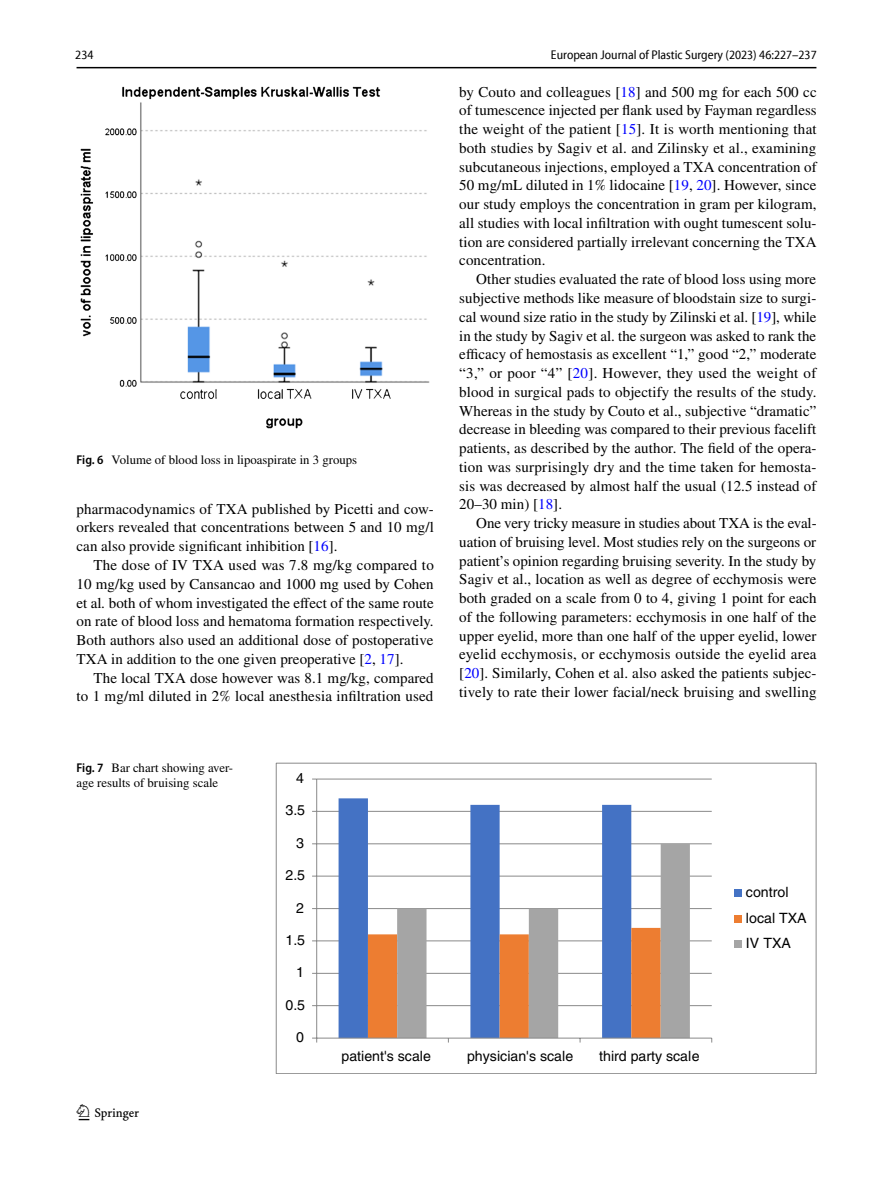
<style>
.page{position:relative;width:893px;height:1187px;background:#fff}
.page>*{position:absolute;margin:0;border:0;box-sizing:border-box;transform-origin:0 0}
.t1{font:22.5px "Springnew Regular 2";color:#000}
.t2{font:15px/18.8px "STIX";letter-spacing:.005em;color:#000;text-align:justify}
.t3{font:14.1px/25.8px "Helvetica 3";color:#000}
.t4{font:12.75px/15px "STIX";color:#000}
.t5{font:semi-condensed 12.75px "Myriad Pro Unic";color:#000}
.s1{font-family:"Myriad Pro";font-weight:600;font-stretch:semi-condensed}
.s2{color:#00f}
.s3{font-style:italic}
</style>
<div class="page">
<hr style="left:77px;top:67px;width:739px;height:1px;background:#000">
<img style="left:81px;top:87px;width:348px;height:342px">
<hr style="left:317px;top:1005px;width:395px;height:1px;background:#898989">
<hr style="left:317px;top:972px;width:395px;height:1px;background:#898989">
<hr style="left:317px;top:940px;width:395px;height:1px;background:#898989">
<hr style="left:317px;top:908px;width:395px;height:1px;background:#898989">
<hr style="left:317px;top:875px;width:395px;height:1px;background:#898989">
<hr style="left:317px;top:843px;width:395px;height:1px;background:#898989">
<hr style="left:317px;top:811px;width:395px;height:1px;background:#898989">
<hr style="left:317px;top:778px;width:395px;height:1px;background:#898989">
<svg style="left:339px;top:798px;width:292px;height:239px"></svg>
<svg style="left:397px;top:843px;width:293px;height:194px"></svg>
<hr style="left:316px;top:779px;width:1px;height:259px;background:#898989">
<hr style="left:317px;top:1037px;width:395px;height:1px;background:#898989">
<svg style="left:312px;top:1037px;width:5px;height:5px"></svg>
<svg style="left:368px;top:927px;width:293px;height:115px"></svg>
<div style="left:735px;top:888px;width:7px;height:8px;background:#4472c4"></div>
<div style="left:735px;top:914px;width:7px;height:8px;background:#ed7d31"></div>
<div style="left:735px;top:940px;width:7px;height:8px;background:#a5a5a5"></div>
<div style="left:276px;top:762px;width:540px;height:311px;border:1px solid #898989"></div>
<p class="t5" style="left:75px;top:50px;width:20px">234</p>
<p class="t5" style="left:551px;top:50px;width:267px">European Journal of Plastic Surgery (2023) 46:227–237</p>
<p class="t4" style="left:77px;top:453px;width:282px"><span class="s1">Fig. 6</span> Volume of blood loss in lipoaspirate in 3 groups</p>
<p class="t2" style="left:77px;top:500px;width:359px">pharmacodynamics of TXA published by Picetti and cow&shy;orkers revealed that concentrations between 5 and 10 mg/l can also provide significant inhibition [<span class="s2">16</span>].</p>
<p class="t2" style="left:77px;top:556px;width:359px;text-indent:17px">The dose of IV TXA used was 7.8 mg/kg compared to 10 mg/kg used by Cansancao and 1000 mg used by Cohen et al<span class="s3">.</span> both of whom investigated the effect of the same route on rate of blood loss and hematoma formation respectively.<br>Both authors also used an additional dose of postoperative TXA in addition to the one given preoperative [<span class="s2">2</span>, <span class="s2">17</span>].</p>
<p class="t2" style="left:77px;top:669px;width:359px;text-align:right">The local TXA dose however was 8.1 mg/kg, compared<br>to 1 mg/ml diluted in 2% local anesthesia infiltration used</p>
<p class="t4" style="left:77px;top:761px;width:158px"><span class="s1">Fig. 7</span> Bar chart showing aver&shy;age results of bruising scale</p>
<p class="t3" style="left:296px;top:765px;width:9px">4</p>
<p class="t3" style="left:285px;top:797px;width:21px">3.5</p>
<p class="t3" style="left:296px;top:829px;width:9px">3</p>
<p class="t3" style="left:285px;top:862px;width:21px">2.5</p>
<p class="t3" style="left:296px;top:894px;width:9px">2</p>
<p class="t3" style="left:285px;top:927px;width:21px">1.5</p>
<p class="t3" style="left:296px;top:959px;width:9px">1</p>
<p class="t3" style="left:285px;top:991px;width:21px">0.5</p>
<p class="t3" style="left:296px;top:1024px;width:9px">0</p>
<p class="t2" style="left:459px;top:83px;width:359px">by Couto and colleagues [<span class="s2">18</span>] and 500 mg for each 500 cc of tumescence injected per flank used by Fayman regardless the weight of the patient [<span class="s2">15</span>]. It is worth mentioning that both studies by Sagiv et al. and Zilinsky et al., examining subcutaneous injections, employed a TXA concentration of 50 mg/mL diluted in 1% lidocaine [<span class="s2">19</span>, <span class="s2">20</span>]. However, since our study employs the concentration in gram per kilogram, all studies with local infiltration with ought tumescent solu&shy;tion are considered partially irrelevant concerning the TXA concentration.</p>
<p class="t2" style="left:459px;top:271px;width:359px;text-indent:17px">Other studies evaluated the rate of blood loss using more subjective methods like measure of bloodstain size to surgi&shy;cal wound size ratio in the study by Zilinski et al. [<span class="s2">19</span>], while in the study by Sagiv et al. the surgeon was asked to rank the efficacy of hemostasis as excellent “1,” good “2,” moderate “3,” or poor “4” [<span class="s2">20</span>]. However, they used the weight of blood in surgical pads to objectify the results of the study.<br>Whereas in the study by Couto et al., subjective “dramatic” decrease in bleeding was compared to their previous facelift patients, as described by the author. The field of the opera&shy;tion was surprisingly dry and the time taken for hemosta&shy;sis was decreased by almost half the usual (12.5 instead of 20–30 min) [<span class="s2">18</span>].</p>
<p class="t2" style="left:459px;top:514px;width:359px;text-indent:17px">One very tricky measure in studies about TXA is the eval&shy;uation of bruising level. Most studies rely on the surgeons or patient’s opinion regarding bruising severity. In the study by Sagiv et al., location as well as degree of ecchymosis were both graded on a scale from 0 to 4, giving 1 point for each of the following parameters: ecchymosis in one half of the upper eyelid, more than one half of the upper eyelid, lower eyelid ecchymosis, or ecchymosis outside the eyelid area [<span class="s2">20</span>]. Similarly, Cohen et al. also asked the patients subjec&shy;tively to rate their lower facial/neck bruising and swelling</p>
<p class="t3" style="left:746px;top:878px;width:62px">control local TXA<br>IV TXA</p>
<h1 class="t1" style="left:79px;top:1104px;width:62px">1 3</h1>
<p class="t3" style="left:341px;top:1042px;width:91px">patient's scale</p>
<p class="t3" style="left:467px;top:1042px;width:108px">physician's scale</p>
<p class="t3" style="left:599px;top:1042px;width:102px">third party scale</p>
</div>
